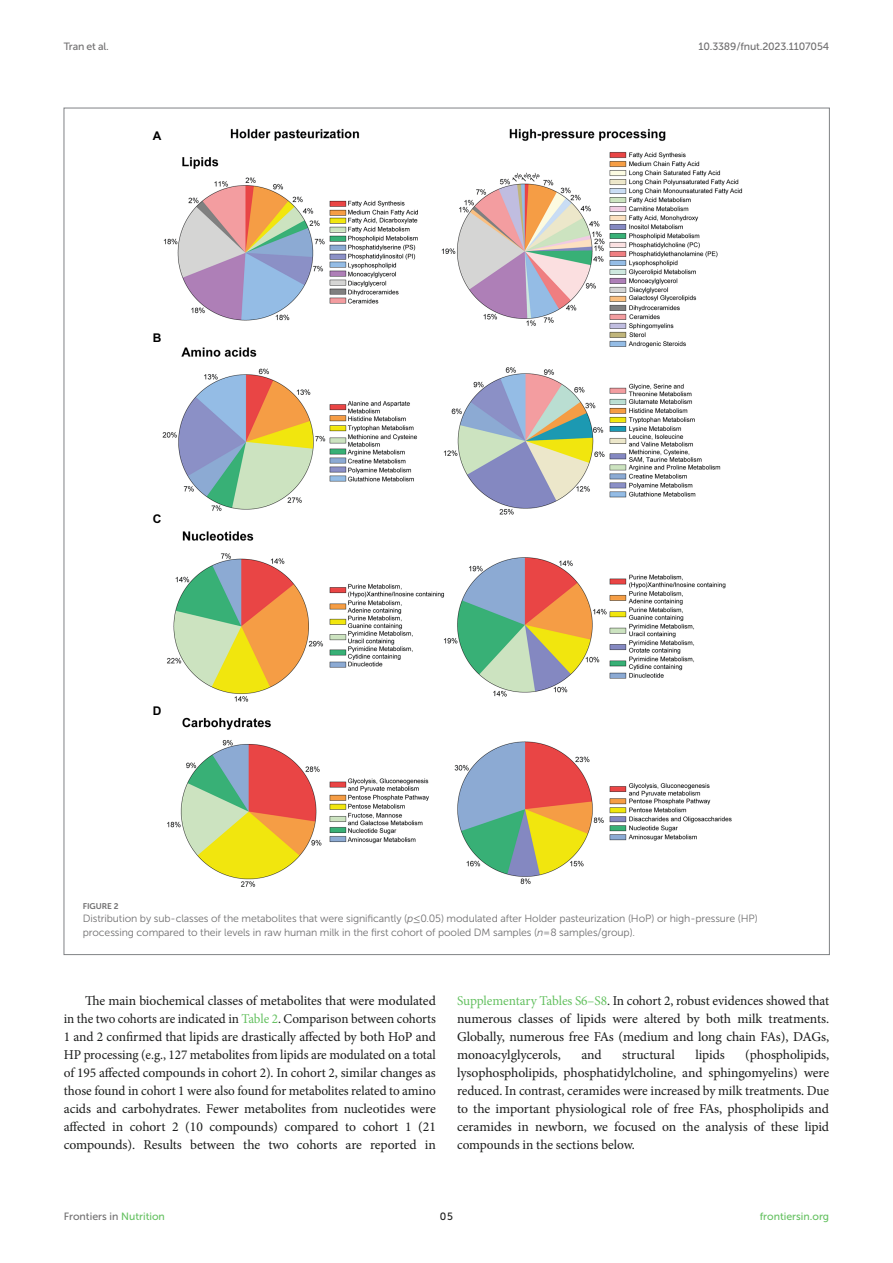
<style>
.page{position:relative;width:893px;height:1263px;background:#fff}
.page>*{position:absolute;margin:0;border:0;box-sizing:border-box;transform-origin:0 0}
.TEXT{font:13.5px/18px "Minion Pro";letter-spacing:-.005em;color:#1b1c1b;text-align:justify}
.t1{font:700 12px "Arial";color:#000}
.FIG_LEG{font:10.5px/13.5px "Museo Sans 300";letter-spacing:-.01em;color:#706f70}
.t2{font:10.5px "Museo Sans 500";letter-spacing:-.015em;color:#706f70}
.t3{font:10.5px "Museo Sans 500";color:#65c161}
.t4{font:10.5px "Museo Sans 500";color:#1b1c1b}
.FIG_HD{font:8.25px "Museo Sans 700";letter-spacing:-.01em;color:#706f70}
.s1{font-style:italic}
.s2{font-family:"STIX General"}
.s3{color:#65c161}
</style>
<div class="page">
<img style="left:162px;top:128px;width:581px;height:759px">
<p class="t2" style="left:64px;top:41px;width:47px">Tran et al.</p>
<p class="t2" style="left:698px;top:41px;width:132px">10.3389/fnut.2023.1107054</p>
<p class="t1" style="left:153px;top:127px;width:10px">A</p>
<p class="t1" style="left:153px;top:330px;width:10px">B</p>
<p class="t1" style="left:153px;top:510px;width:10px">C</p>
<p class="t1" style="left:153px;top:702px;width:10px">D</p>
<p class="FIG_HD" style="left:83px;top:901px;width:37px">FIGURE 2</p>
<p class="FIG_LEG" style="left:83px;top:912px;width:676px">Distribution by sub-classes of the metabolites that were significantly (<span class="s1">p</span><span class="s2">≤</span> 0.05) modulated after Holder pasteurization (HoP) or high-pressure (HP) processing compared to their levels in raw human milk in the first cohort of pooled DM samples (<span class="s1">n</span> = 8 samples/group).</p>
<p class="TEXT" style="left:64px;top:992px;width:374px;text-indent:21px">The main biochemical classes of metabolites that were modulated in the two cohorts are indicated in <span class="s3">Table 2</span>. Comparison between cohorts 1 and 2 confirmed that lipids are drastically affected by both HoP and HP processing (e.g., 127 metabolites from lipids are modulated on a total of 195 affected compounds in cohort 2). In cohort 2, similar changes as those found in cohort 1 were also found for metabolites related to amino acids and carbohydrates. Fewer metabolites from nucleotides were affected in cohort 2 (10 compounds) compared to cohort 1 (21 compounds). Results between the two cohorts are reported in</p>
<p class="TEXT" style="left:457px;top:992px;width:374px"><span class="s3">Supplementary Tables S6–S8</span>. In cohort 2, robust evidences showed that numerous classes of lipids were altered by both milk treatments.<br>Globally, numerous free FAs (medium and long chain FAs), DAGs, monoacylglycerols,</p>
<p class="TEXT" style="left:457px;top:1046px;width:374px;text-indent:288px">(phospholipids, lysophospholipids, phosphatidylcholine, and sphingomyelins) were reduced. In contrast, ceramides were increased by milk treatments. Due to the important physiological role of free FAs, phospholipids and ceramides in newborn, we focused on the analysis of these lipid compounds in the sections below.</p>
<p class="TEXT" style="left:581px;top:1046px;width:22px">and</p>
<p class="TEXT" style="left:622px;top:1046px;width:54px">structural</p>
<p class="TEXT" style="left:695px;top:1046px;width:31px">lipids</p>
<p class="t2" style="left:64px;top:1211px;width:103px">Frontiers in <span class="s3">Nutrition</span></p>
<p class="t4" style="left:440px;top:1211px;width:14px">05</p>
<p class="t3" style="left:760px;top:1211px;width:71px">frontiersin.org</p>
</div>
